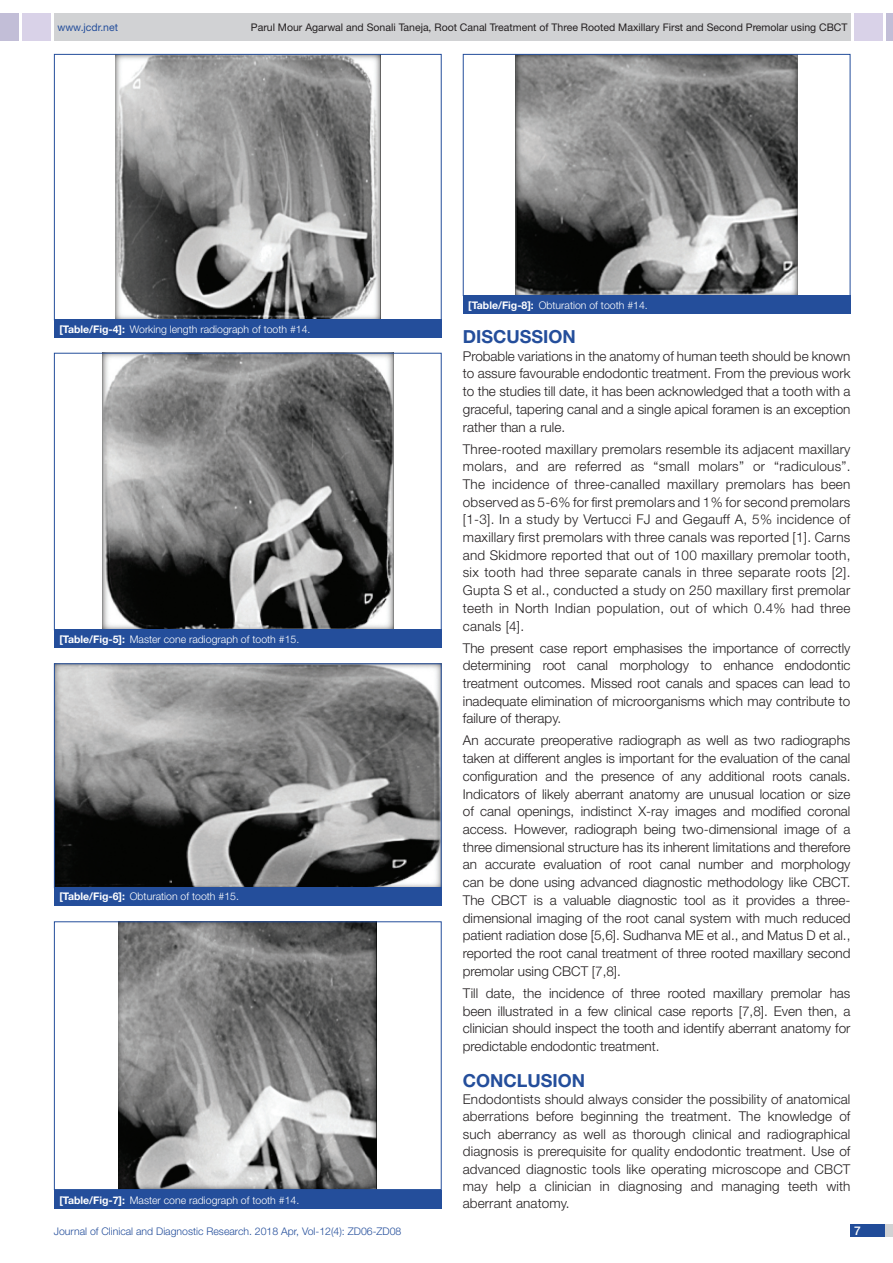
<style>
.page{position:relative;width:893px;height:1263px;background:#fff}
.page>*{position:absolute;margin:0;border:0;box-sizing:border-box;transform-origin:0 0}
.Heading{font:700 18px "Helvetica Neue";color:#244e9b}
.Body_text{font:300 13.5px/17.7px "Helvetica Neue";color:#231f20;text-align:justify}
.t1{font:500 12px "Helvetica Neue";color:#fff}
.TABLE_FIG{font:300 10.5px "Helvetica Neue";color:#fff}
.t2{font:10.5px "Helvetica Neue";color:#231f20}
.t3{font:300 10.5px "Helvetica Neue";color:#244e9b}
.t4{font:10.5px "Helvetica Neue";color:#244e9b}
.s1{font-weight:700}
</style>
<div class="page">
<div style="left:54px;top:13px;width:796px;height:28px;background:#d1d2d4"></div>
<div style="left:0;top:13px;width:19px;height:28px;background:#c2bed7"></div>
<div style="left:22px;top:13px;width:29px;height:28px;background:#d9d2e8"></div>
<div style="left:886px;top:13px;width:7px;height:28px;background:#c2bed7"></div>
<div style="left:854px;top:13px;width:29px;height:28px;background:#d9d2e8"></div>
<div style="left:850px;top:1224px;width:43px;height:13px;background:#d1d2d4"></div>
<div style="left:850px;top:1224px;width:35px;height:13px;background:#214c99"></div>
<img style="left:115px;top:56px;width:265px;height:262px">
<div style="left:54px;top:54px;width:388px;height:266px;border:1px solid #244e9b"></div>
<div style="left:54px;top:319px;width:388px;height:19px;background:#244e9b"></div>
<img style="left:102px;top:355px;width:291px;height:273px">
<div style="left:54px;top:353px;width:388px;height:277px;border:1px solid #244e9b"></div>
<div style="left:54px;top:629px;width:388px;height:19px;background:#244e9b"></div>
<img style="left:56px;top:665px;width:384px;height:221px">
<div style="left:54px;top:886px;width:388px;height:19px;background:#244e9b"></div>
<img style="left:119px;top:923px;width:258px;height:265px">
<div style="left:54px;top:921px;width:388px;height:269px;border:1px solid #244e9b"></div>
<div style="left:54px;top:1190px;width:388px;height:19px;background:#244e9b"></div>
<img style="left:516px;top:56px;width:281px;height:238px">
<div style="left:463px;top:54px;width:387px;height:242px;border:1px solid #244e9b"></div>
<div style="left:463px;top:295px;width:387px;height:19px;background:#244e9b"></div>
<p class="t4" style="left:57px;top:21px;width:62px">www.jcdr.net</p>
<p class="t2" style="left:251px;top:21px;width:598px">Parul Mour Agarwal and Sonali Taneja, Root Canal Treatment of Three Rooted Maxillary First and Second Premolar using CBCT</p>
<p class="TABLE_FIG" style="left:59px;top:322px;width:253px"><span class="s1">[TABLE/FIG-4]:</span> Working length radiograph of tooth #14.</p>
<p class="TABLE_FIG" style="left:59px;top:633px;width:241px"><span class="s1">[TABLE/FIG-5]:</span> Master cone radiograph of tooth #15.</p>
<p class="TABLE_FIG" style="left:59px;top:890px;width:181px"><span class="s1">[TABLE/FIG-6]:</span> Obturation of tooth #15.</p>
<p class="TABLE_FIG" style="left:59px;top:1194px;width:241px"><span class="s1">[TABLE/FIG-7]:</span> Master cone radiograph of tooth #14.</p>
<p class="TABLE_FIG" style="left:468px;top:298px;width:181px"><span class="s1">[TABLE/FIG-8]:</span> Obturation of tooth #14.</p>
<p class="Heading" style="left:463px;top:325px;width:115px">DISCUSSION</p>
<p class="Body_text" style="left:463px;top:347px;width:389px">Probable variations in the anatomy of human teeth should be known to assure favourable endodontic treatment. From the previous work to the studies till date, it has been acknowledged that a tooth with a graceful, tapering canal and a single apical foramen is an exception rather than a rule.</p>
<p class="Body_text" style="left:463px;top:440px;width:389px">Three-rooted maxillary premolars resemble its adjacent maxillary molars, and are referred as “small molars” or “radiculous”.<br>The incidence of three-canalled maxillary premolars has been observed as 5-6% for first premolars and 1% for second premolars [1-3]. In a study by Vertucci FJ and Gegauff A, 5% incidence of maxillary first premolars with three canals was reported [1]. Carns and Skidmore reported that out of 100 maxillary premolar tooth, six tooth had three separate canals in three separate roots [2].<br>Gupta S et al., conducted a study on 250 maxillary first premolar teeth in North Indian population, out of which 0.4% had three canals [4].</p>
<p class="Body_text" style="left:463px;top:639px;width:389px">The present case report emphasises the importance of correctly determining root canal morphology to enhance endodontic treatment outcomes. Missed root canals and spaces can lead to inadequate elimination of microorganisms which may contribute to failure of therapy.</p>
<p class="Body_text" style="left:463px;top:731px;width:389px">An accurate preoperative radiograph as well as two radiographs taken at different angles is important for the evaluation of the canal configuration and the presence of any additional roots canals.<br>Indicators of likely aberrant anatomy are unusual location or size of canal openings, indistinct X-ray images and modified coronal access. However, radiograph being two-dimensional image of a three dimensional structure has its inherent limitations and therefore an accurate evaluation of root canal number and morphology can be done using advanced diagnostic methodology like CBCT.<br>The CBCT is a valuable diagnostic tool as it provides a three&shy;dimensional imaging of the root canal system with much reduced patient radiation dose [5,6]. Sudhanva ME et al., and Matus D et al., reported the root canal treatment of three rooted maxillary second premolar using CBCT [7,8].</p>
<p class="Body_text" style="left:463px;top:984px;width:389px">Till date, the incidence of three rooted maxillary premolar has been illustrated in a few clinical case reports [7,8]. Even then, a clinician should inspect the tooth and identify aberrant anatomy for predictable endodontic treatment.</p>
<p class="Heading" style="left:463px;top:1069px;width:124px">CONCLUSION</p>
<p class="Body_text" style="left:463px;top:1090px;width:389px">Endodontists should always consider the possibility of anatomical aberrations before beginning the treatment. The knowledge of such aberrancy as well as thorough clinical and radiographical diagnosis is prerequisite for quality endodontic treatment. Use of advanced diagnostic tools like operating microscope and CBCT may help a clinician in diagnosing and managing teeth with aberrant anatomy.</p>
<p class="t3" style="left:54px;top:1225px;width:349px">Journal of Clinical and Diagnostic Research. 2018 Apr, Vol-12(4): ZD06-ZD08</p>
<p class="t1" style="left:854px;top:1223px;width:8px">7</p>
</div>
